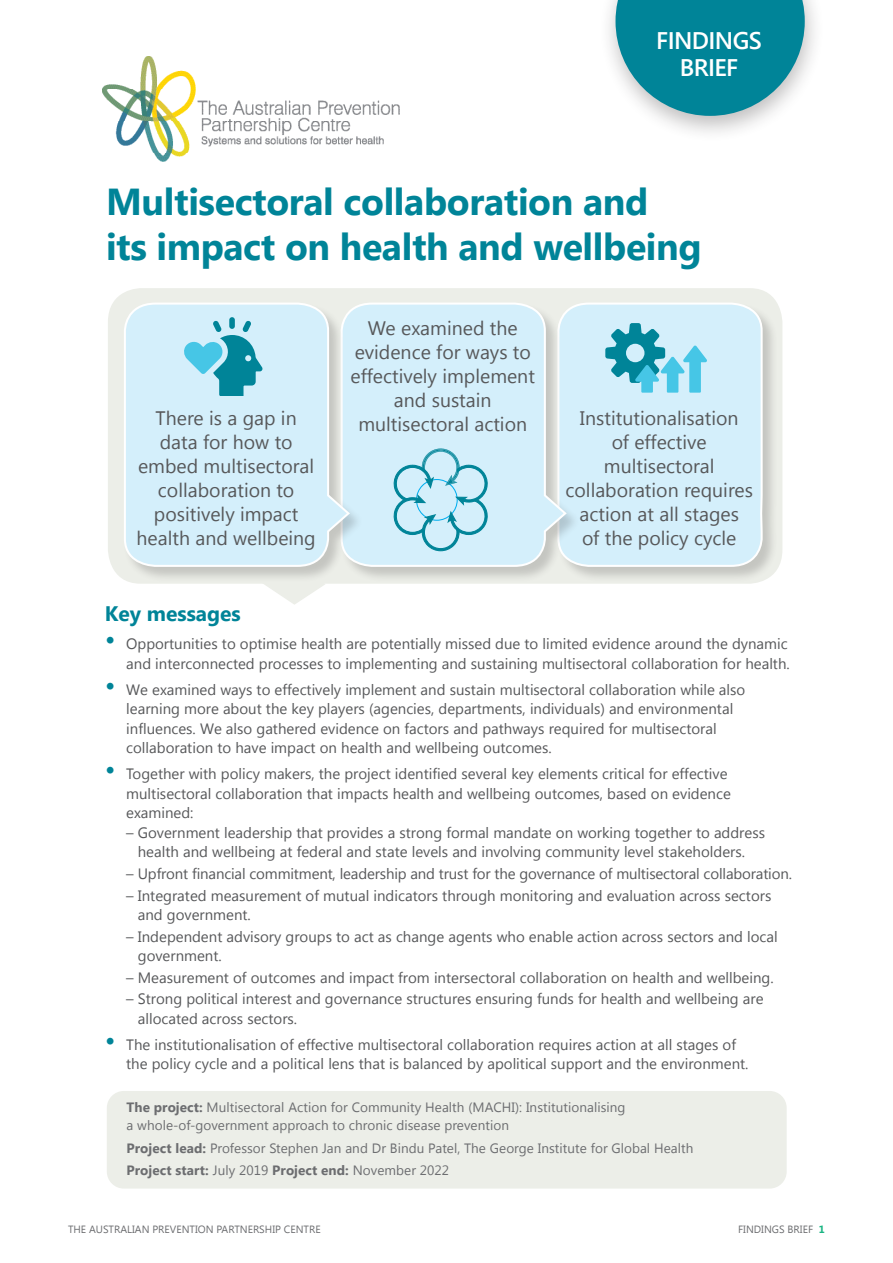
<style>
.page{position:relative;width:893px;height:1263px;background:#fff}
.page>*{position:absolute;margin:0;border:0;box-sizing:border-box;transform-origin:0 0}
.t1{font:700 37.5px/45px "Segoe UI";letter-spacing:-.01em;color:#008498}
.t2{font:600 24px/27px "Segoe UI";letter-spacing:-.025em;color:#fff;text-align:center}
.t3{font:700 21px "Segoe UI";color:#008498}
.t4{font:19.5px/24px "Segoe UI";color:#57585a;text-align:center}
.t5{font:15px/19.5px "Segoe UI";color:#57585a}
.t6{font:13.5px/18px "Segoe UI";letter-spacing:.005em;color:#6c6d70}
.t7{font:10.5px "Segoe UI";color:#6c6d70}
.s1{font-size:27px;color:#008498}
.s2{font-weight:700}
.s3{font-weight:700;color:#1bb583}
</style>
<div class="page">
<img style="left:103px;top:57px;width:296px;height:104px">
<div style="left:598px;top:0;width:227px;height:143px;background:#231f20;opacity:.29"></div>
<svg style="left:615px;top:0;width:190px;height:116px;background:#2b96a7"></svg>
<div style="left:107px;top:1091px;width:680px;height:97px;background:#eceee8;border-radius:17px"></div>
<svg style="left:264px;top:584px;width:61px;height:21px"></svg>
<div style="left:108px;top:288px;width:674px;height:296px;background:#eceee8;border-radius:33px"></div>
<div style="left:557px;top:302px;width:221px;height:280px;background:#231f20;opacity:.2"></div>
<div style="left:581px;top:302px;width:183px;height:266px;background:#d4effb"></div>
<div style="left:340px;top:302px;width:241px;height:280px;background:#231f20;opacity:.2"></div>
<svg style="left:365px;top:302px;width:203px;height:266px;background:#d5edf7"></svg>
<div style="left:123px;top:302px;width:242px;height:280px;background:#231f20;opacity:.2"></div>
<svg style="left:123px;top:302px;width:228px;height:266px;background:#d6edf8"></svg>
<svg style="left:393px;top:448px;width:95px;height:103px;background:#b0ddeb"></svg>
<div style="left:229px;top:317px;width:6px;height:12px;background:#008498;border-radius:3px"></div>
<svg style="left:183px;top:320px;width:80px;height:76px;background:#7ac5d7"></svg>
<svg style="left:605px;top:323px;width:102px;height:70px;background:#81cbdd"></svg>
<h2 class="t2" style="left:656px;top:27px;width:107px">FINDINGS<br>BRIEF</h2>
<h1 class="t1" style="left:106px;top:177px;width:597px">Multisectoral collaboration and<br>its impact on health and wellbeing</h1>
<h3 class="t4" style="left:137px;top:405px;width:181px">There is a gap in data for how to embed multisectoral collaboration to positively impact health and wellbeing</h3>
<h3 class="t4" style="left:351px;top:315px;width:186px">We examined the evidence for ways to effectively implement and sustain multisectoral action</h3>
<h3 class="t4" style="left:565px;top:405px;width:189px">Institutionalisation<br>of effective multisectoral collaboration requires action at all stages<br>of the policy cycle</h3>
<h3 class="t3" style="left:105px;top:599px;width:137px">Key messages</h3>
<p class="t5" style="left:105px;top:634px;width:686px;text-align:right"><span class="s1">•</span> Opportunities to optimise health are potentially missed due to limited evidence around the dynamic and interconnected processes to implementing and sustaining multisectoral collaboration for health.</p>
<p class="t5" style="left:126px;top:679px;width:621px;text-indent:-21px"><span class="s1">•</span> We examined ways to effectively implement and sustain multisectoral collaboration while also learning more about the key players (agencies, departments, individuals) and environmental influences. We also gathered evidence on factors and pathways required for multisectoral collaboration to have impact on health and wellbeing outcomes.</p>
<p class="t5" style="left:126px;top:763px;width:606px;text-indent:-21px"><span class="s1">•</span> Together with policy makers, the project identified several key elements critical for effective multisectoral collaboration that impacts health and wellbeing outcomes, based on evidence examined:</p>
<p class="t5" style="left:126px;top:822px;width:640px;text-align:center">– Government leadership that provides a strong formal mandate on working together to address health and wellbeing at federal and state levels and involving community level stakeholders.</p>
<p class="t5" style="left:126px;top:863px;width:667px">– Upfront financial commitment, leadership and trust for the governance of multisectoral collaboration.</p>
<p class="t5" style="left:138px;top:885px;width:635px;text-indent:-12px">– Integrated measurement of mutual indicators through monitoring and evaluation across sectors and government.</p>
<p class="t5" style="left:138px;top:926px;width:641px;text-indent:-12px">– Independent advisory groups to act as change agents who enable action across sectors and local government.</p>
<p class="t5" style="left:126px;top:967px;width:649px">– Measurement of outcomes and impact from intersectoral collaboration on health and wellbeing.</p>
<p class="t5" style="left:138px;top:989px;width:627px;text-indent:-12px">– Strong political interest and governance structures ensuring funds for health and wellbeing are allocated across sectors.</p>
<p class="t5" style="left:126px;top:1034px;width:624px;text-indent:-21px"><span class="s1">•</span> The institutionalisation of effective multisectoral collaboration requires action at all stages of the policy cycle and a political lens that is balanced by apolitical support and the environment.</p>
<p class="t6" style="left:126px;top:1098px;width:501px"><span class="s2">The project:</span> Multisectoral Action for Community Health (MACHI): Institutionalising a whole-of-government approach to chronic disease prevention</p>
<p class="t6" style="left:126px;top:1136px;width:568px;line-height:22.2px"><span class="s2">Project lead:</span> Professor Stephen Jan and Dr Bindu Patel, The George Institute for Global Health<br><span class="s2">Project start:</span> July 2019 <span class="s2">Project end:</span> November 2022</p>
<p class="t7" style="left:68px;top:1222px;width:254px">THE AUSTRALIAN PREVENTION PARTNERSHIP CENTRE</p>
<p class="t7" style="left:738px;top:1222px;width:88px">FINDINGS BRIEF <span class="s3">1</span></p>
</div>
